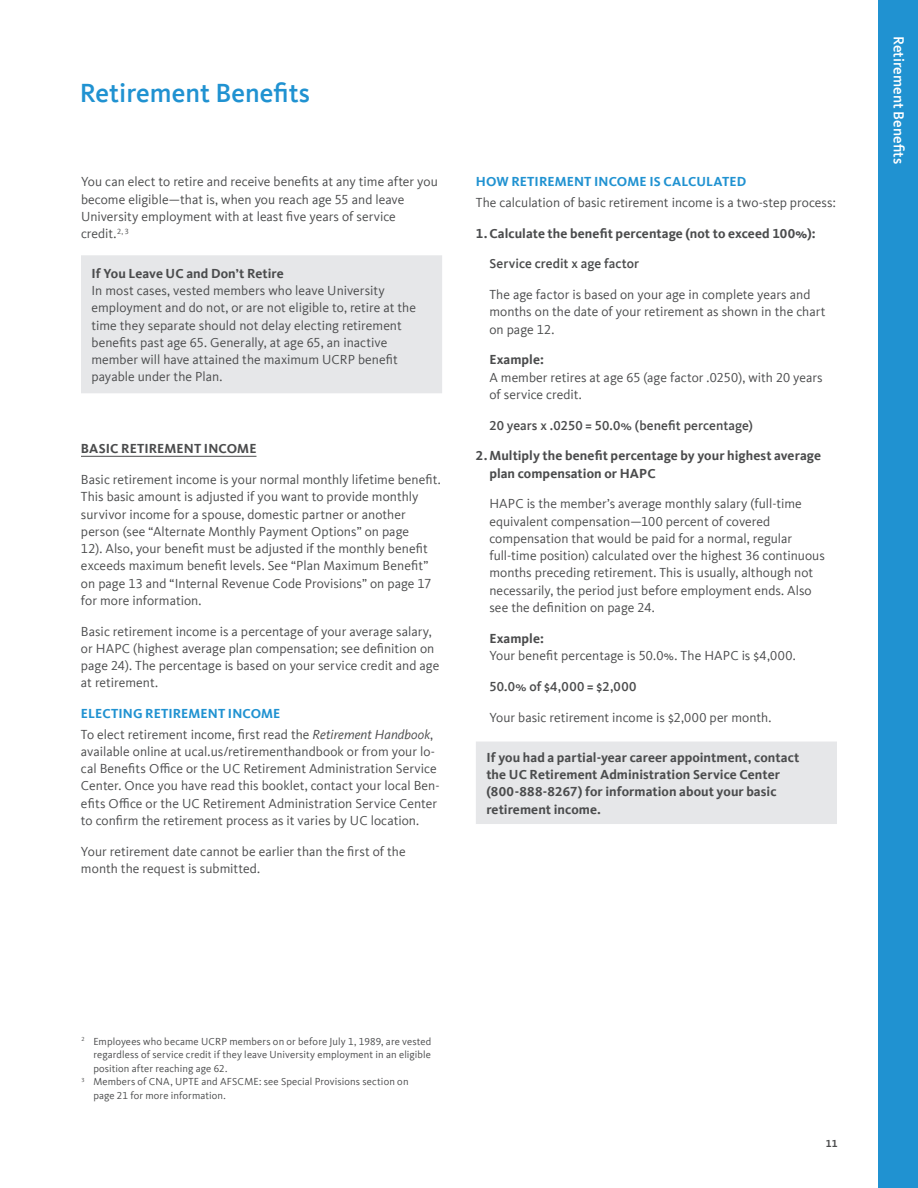
<style>
.page{position:relative;width:918px;height:1188px;background:#fff}
.page>*{position:absolute;margin:0;border:0;box-sizing:border-box;transform-origin:0 0}
.t1{font:500 27px "Kievit Offc Pro";color:#2092d1}
.t2{font:500 15px "Kievit Offc Pro";color:#fff}
.t3{font:13.5px/17.2px "Kievit Offc Pro";color:#4b4c4d}
.t4{font:700 13.5px/17.2px "Kievit Offc Pro";letter-spacing:.005em;color:#4b4c4d}
.t5{font:500 13.5px "Kievit Offc Pro";letter-spacing:.005em;color:#4b4c4d}
.t6{font:700 13.5px "Kievit Offc Pro";letter-spacing:.005em;color:#2092d1}
.t7{font:500 13.5px "Kievit Offc Pro";letter-spacing:.035em;color:#4b4c4d}
.t8{font:10.5px "Kievit Offc Pro";letter-spacing:.01em;color:#4b4c4d}
.t9{font:700 10.5px "Kievit Offc Pro";color:#4b4c4d}
.s1{font-weight:700;color:#2092d1}
.s2{font-style:italic}
</style>
<div class="page">
<div style="left:878px;top:0;width:40px;height:1188px;background:#2092d1"></div>
<div style="left:81px;top:255px;width:361px;height:138px;background:#e6e7e9"></div>
<hr style="left:81px;top:456px;width:175px;height:1px;background:#4b4c4d">
<div style="left:476px;top:742px;width:361px;height:82px;background:#e6e7e9"></div>
<h1 class="t1" style="left:80px;top:76px;width:232px">Retirement Benefits</h1>
<p class="t3" style="left:81px;top:173px;width:358px">You can elect to retire and receive benefits at any time after you become eligible—that is, when you reach age 55 and leave University employment with at least five years of service credit.<sup>2,</sup> <sup>3</sup></p>
<p class="t4" style="left:92px;top:265px;width:194px">If You Leave UC and Don’t Retire</p>
<p class="t3" style="left:92px;top:282px;width:326px">In most cases, vested members who leave University employment and do not, or are not eligible to, retire at the time they separate should not delay electing retirement benefits past age 65. Generally, at age 65, an inactive member will have attained the maximum UCRP benefit payable under the Plan.</p>
<p class="t4" style="left:81px;top:440px;width:177px">BASIC RETIREMENT INCOME</p>
<p class="t3" style="left:81px;top:471px;width:361px">Basic retirement income is your normal monthly lifetime benefit.<br>This basic amount is adjusted if you want to provide monthly survivor income for a spouse, domestic partner or another person (see “Alternate Monthly Payment Options” on page<br>12). Also, your benefit must be adjusted if the monthly benefit exceeds maximum benefit levels. See “Plan Maximum Benefit” on page 13 and “Internal Revenue Code Provisions” on page 17 for more information.</p>
<p class="t3" style="left:81px;top:622px;width:360px">Basic retirement income is a percentage of your average salary, or HAPC (highest average plan compensation; see definition on page 24). The percentage is based on your service credit and age at retirement.</p>
<p class="t3" style="left:81px;top:703px;width:354px;line-height:20.5px"><span class="s1">ELECTING RETIREMENT INCOME<br></span>To elect retirement income, first read the <span class="s2">Retirement Handbook</span>,</p>
<p class="t3" style="left:81px;top:743px;width:360px">available online at ucal.us/retirementhandbook or from your lo&shy;cal Benefits Office or the UC Retirement Administration Service Center. Once you have read this booklet, contact your local Ben&shy;efits Office or the UC Retirement Administration Service Center to confirm the retirement process as it varies by UC location.</p>
<p class="t3" style="left:81px;top:842px;width:326px">Your retirement date cannot be earlier than the first of the month the request is submitted.</p>
<p class="t6" style="left:476px;top:174px;width:272px">HOW RETIREMENT INCOME IS CALCULATED</p>
<p class="t3" style="left:476px;top:194px;width:361px">The calculation of basic retirement income is a two-step process:</p>
<p class="t4" style="left:476px;top:224px;width:341px">1.Calculate the benefit percentage (not to exceed 100%):</p>
<p class="t5" style="left:489px;top:256px;width:151px">Service credit x age factor</p>
<p class="t3" style="left:489px;top:286px;width:338px">The age factor is based on your age in complete years and months on the date of your retirement as shown in the chart on page 12.</p>
<p class="t4" style="left:489px;top:351px;width:56px">Example:</p>
<p class="t3" style="left:489px;top:368px;width:335px">A member retires at age 65 (age factor .0250), with 20 years of service credit.</p>
<p class="t5" style="left:489px;top:417px;width:265px">20 years x .0250 = 50.0% (benefit percentage)</p>
<p class="t4" style="left:489px;top:447px;width:333px;text-indent:-14px">2.Multiply the benefit percentage by your highest average plan compensation or HAPC</p>
<p class="t3" style="left:489px;top:495px;width:337px">HAPC is the member’s average monthly salary (full-time equivalent compensation—100 percent of covered compensation that would be paid for a normal, regular full-time position) calculated over the highest 36 continuous months preceding retirement. This is usually, although not necessarily, the period just before employment ends. Also see the definition on page 24.</p>
<p class="t4" style="left:489px;top:629px;width:56px">Example:</p>
<p class="t3" style="left:489px;top:647px;width:308px">Your benefit percentage is 50.0%. The HAPC is $4,000.</p>
<p class="t7" style="left:489px;top:678px;width:149px">50.0% of $4,000 = $2,000</p>
<p class="t3" style="left:489px;top:709px;width:284px">Your basic retirement income is $2,000 per month.</p>
<p class="t4" style="left:486px;top:749px;width:315px">If you had a partial-year career appointment, contact the UC Retirement Administration Service Center (800-888-8267) for information about your basic retirement income.</p>
<p class="t2" style="left:908px;top:36px;width:129px;rotate:90deg">Retirement Benefits</p>
<p class="t8" style="left:81px;top:1035px;width:351px"><sup>2</sup> Employees who became UCRP members on or before July 1, 1989, are vested</p>
<p class="t8" style="left:93px;top:1048px;width:339px">regardless of service credit if they leave University employment in an eligible</p>
<p class="t8" style="left:93px;top:1062px;width:135px">position after reaching age 62.</p>
<p class="t8" style="left:81px;top:1075px;width:329px"><sup>3</sup> Members of CNA, UPTE and AFSCME: see Special Provisions section on</p>
<p class="t8" style="left:93px;top:1089px;width:134px">page 21 for more information.</p>
<p class="t9" style="left:826px;top:1138px;width:13px">11</p>
</div>
